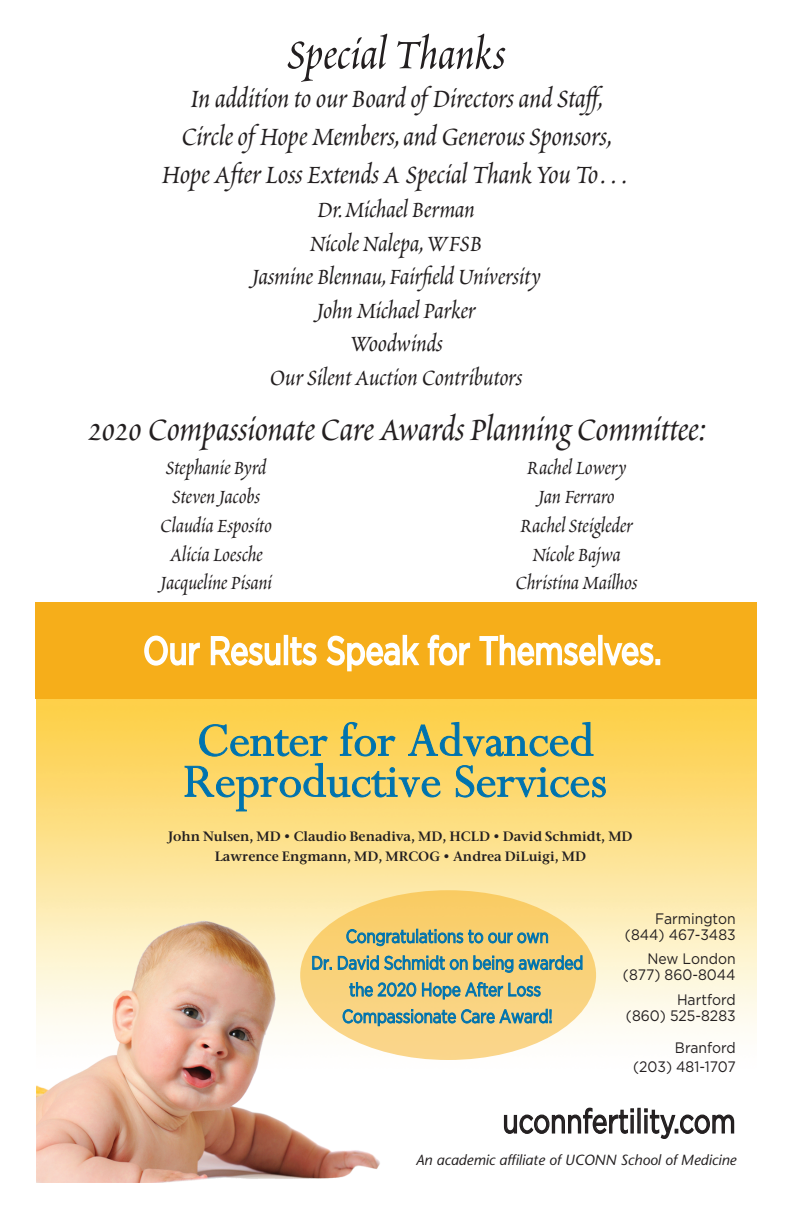
<style>
.page{position:relative;width:792px;height:1224px;background:#fff}
.page>*{position:absolute;margin:0;border:0;box-sizing:border-box;transform-origin:0 0}
.t1{font:52.6px/41px "Perpetua";color:#0073ae}
.t2{font:52px "Poetica Chancery I";color:#231f20}
.t3{font:40px "Poetica Chancery I";color:#231f20}
.t4{font:38.6px "Gotham";color:#fff;scale:.78 1}
.t5{font:33.6px "Gotham";color:#231f20;scale:.78 1}
.t6{font:32px/38.4px "Poetica Chancery I";color:#231f20;text-align:center}
.t7{font:28px/33.6px "Poetica Chancery I";color:#231f20;text-align:center}
.t8{font:24px/28.8px "Poetica Chancery I";color:#231f20;text-align:center}
.t9{font:18.6px/26.6px "Gotham";letter-spacing:-.015em;color:#0073ae;text-align:center;scale:.82 1}
.t10{font:15.2px/16.2px "Gotham";color:#231f20;text-align:right;scale:.92 1}
.t11{font:italic 14.6px "Stone Sans";color:#231f20}
.t12{font:13.6px/19.6px "Stone Serif ITC Semi";color:#231f20;text-align:center}
</style>
<div class="page">
<img style="left:36px;top:698px;width:721px;height:484px">
<svg style="left:184px;top:722px;width:422px;height:90px;background:#e0ca6c"></svg>
<div style="left:35px;top:602px;width:722px;height:96px;background:#f6ae1a"></div>
<svg style="left:144px;top:635px;width:56px;height:31px"></svg>
<svg style="left:210px;top:636px;width:71px;height:30px"></svg>
<div style="left:284px;top:635px;width:4px;height:30px;border:2px solid #fff"></div>
<svg style="left:290px;top:637px;width:27px;height:29px"></svg>
<svg style="left:326px;top:634px;width:145px;height:38px"></svg>
<svg style="left:479px;top:634px;width:181px;height:32px"></svg>
<svg style="left:503px;top:1107px;width:131px;height:28px"></svg>
<div style="left:630px;top:1115px;width:4px;height:19px;border:1px solid #231f20"></div>
<svg style="left:644px;top:1108px;width:91px;height:32px"></svg>
<div style="left:300px;top:890px;width:296px;height:170px;background:linear-gradient(to bottom,#f9cd64,#fad78f);border-radius:50%"></div>
<svg style="left:346px;top:929px;width:202px;height:17px;background:#aab183"></svg>
<svg style="left:312px;top:956px;width:20px;height:14px"></svg>
<svg style="left:338px;top:955px;width:245px;height:18px;background:#a9b388"></svg>
<svg style="left:349px;top:982px;width:67px;height:15px"></svg>
<svg style="left:422px;top:982px;width:119px;height:18px;background:#adb58c"></svg>
<svg style="left:343px;top:1009px;width:209px;height:17px;background:#a6b392"></svg>
<h2 class="t2" style="left:287px;top:29px;width:219px">Special Thanks</h2>
<h3 class="t6" style="left:162px;top:80px;width:470px">In addition to our Board of Directors and Staff,<br>Circle of Hope Members, and Generous Sponsors,<br>Hope After Loss Extends A Special Thank You To…</h3>
<p class="t7" style="left:252px;top:193px;width:290px">Dr. Michael Berman<br>Nicole Nalepa,WFSB<br>Jasmine Blennau, Fairfield University<br>John Michael Parker<br>Woodwinds<br>Our Silent Auction Contributors</p>
<h3 class="t3" style="left:89px;top:410px;width:619px">2020 Compassionate Care Awards Planning Committee:</h3>
<p class="t8" style="left:160px;top:454px;width:113px">Stephanie Byrd<br>Steven Jacobs<br>Claudia Esposito<br>Alicia Loesche<br>Jacqueline Pisani</p>
<p class="t8" style="left:515px;top:454px;width:123px">Rachel Lowery<br>Jan Ferraro<br>Rachel Steigleder<br>Nicole Bajwa<br>Christina Mailhos</p>
<h3 class="t4" style="left:143px;top:629px;width:666px">Our Results Speak for Themselves.</h3>
<h1 class="t1" style="left:183px;top:719px;width:425px">Center for Advanced<br>Reproductive Services</h1>
<p class="t12" style="left:168px;top:827px;width:466px">John Nulsen, MD • Claudio Benadiva, MD, HCLD • David Schmidt, MD<br>Lawrence Engmann, MD, MRCOG • Andrea DiLuigi, MD</p>
<p class="t9" style="left:311px;top:923px;width:333px">Congratulations to our own<br>Dr. David Schmidt on being awarded the 2020 Hope After Loss<br>Compassionate Care Award!</p>
<p class="t10" style="left:625px;top:910px;width:122px">Farmington (844) 467-3483</p>
<p class="t10" style="left:623px;top:951px;width:124px">New London (877) 860-8044</p>
<p class="t10" style="left:626px;top:991px;width:121px">Hartford<br>(860) 525-8283</p>
<p class="t10" style="left:633px;top:1039px;width:113px;line-height:18.2px">Branford (203) 481-1707</p>
<h3 class="t5" style="left:503px;top:1102px;width:300px">uconnfertility.com</h3>
<p class="t11" style="left:416px;top:1151px;width:322px">An academic affiliate of UCONN School of Medicine</p>
</div>
